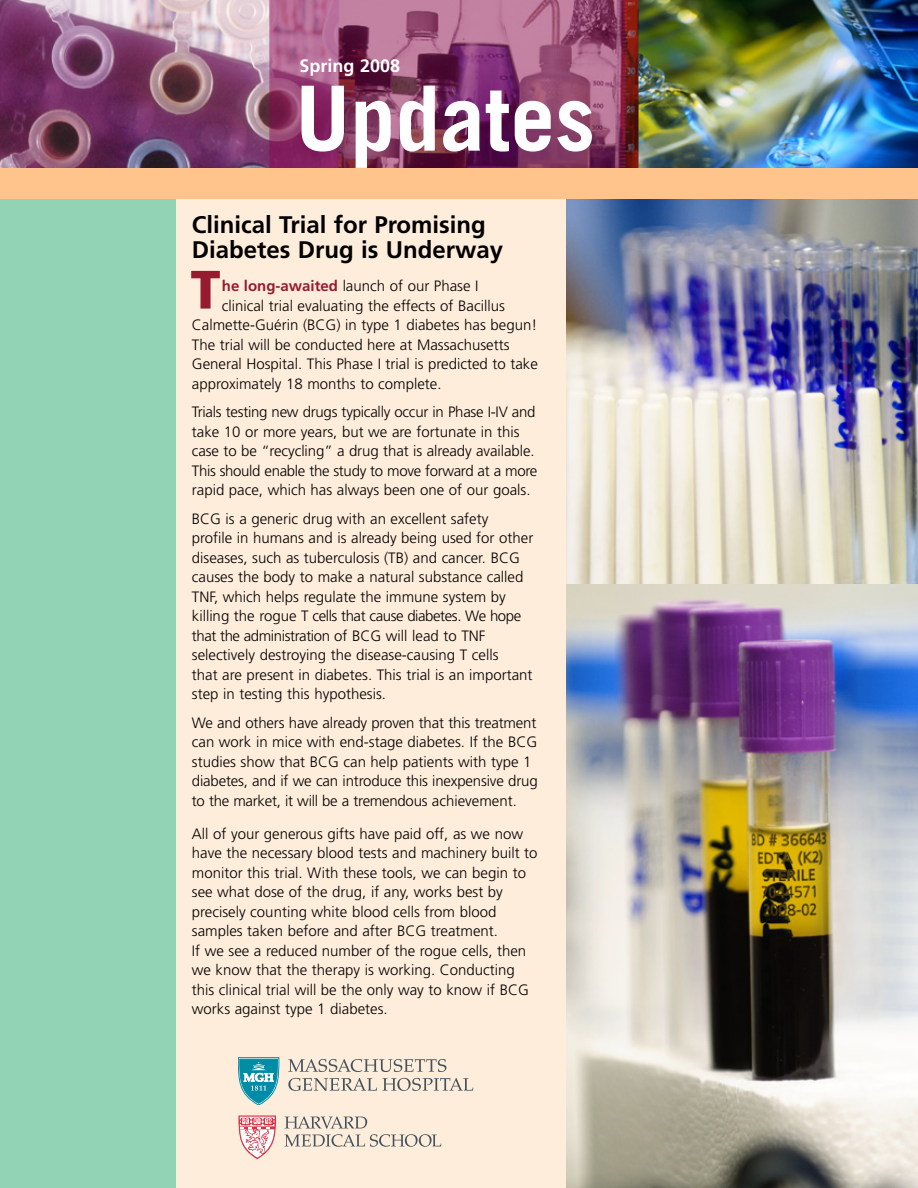
<style>
.page{position:relative;width:918px;height:1188px;background:#fff}
.page>*{position:absolute;margin:0;border:0;box-sizing:border-box;transform-origin:0 0}
.t1{font:700 90px "Trade Gothic";color:#fff}
.t2{font:900 54px "Frutiger";color:#951c2e}
.t3{font:700 24px/25.5px "Frutiger";color:#000}
.t4{font:700 18px "Frutiger";color:#fff}
.t5{font:300 15px/19.5px "Frutiger";color:#000}
.s1{font-weight:700;color:#951c2e}
</style>
<div class="page">
<img style="left:566px;top:583px;width:352px;height:605px">
<img style="left:566px;top:199px;width:352px;height:384px">
<div style="left:165px;top:188px;width:401px;height:1000px;background:#ffeddc"></div>
<div style="left:0;top:0;width:176px;height:1188px;background:#93d3b5"></div>
<svg style="left:238px;top:1058px;width:41px;height:47px"></svg>
<svg style="left:288px;top:1078px;width:185px;height:13px"></svg>
<svg style="left:288px;top:1059px;width:158px;height:13px"></svg>
<svg style="left:284px;top:1116px;width:157px;height:31px"></svg>
<svg style="left:239px;top:1116px;width:37px;height:43px"></svg>
<div style="left:0;top:167px;width:918px;height:32px;background:#ffc48b"></div>
<img style="left:0;top:0;width:918px;height:168px">
<p class="t4" style="left:300px;top:58px;width:102px">Spring 2008</p>
<h1 class="t1" style="left:295px;top:86px;width:301px">Updates</h1>
<h3 class="t3" style="left:192px;top:213px;width:313px">Clinical Trial for Promising<br>Diabetes Drug is Underway</h3>
<p class="t5" style="left:222px;top:277px;width:258px"><span class="s1">he long-awaited</span> launch of our Phase I</p>
<p class="t5" style="left:222px;top:297px;width:285px">clinical trial evaluating the effects of Bacillus</p>
<p class="t5" style="left:192px;top:316px;width:347px">Calmette-Guérin (BCG) in type 1 diabetes has begun!</p>
<p class="t5" style="left:192px;top:336px;width:319px">The trial will be conducted here at Massachusetts</p>
<p class="t5" style="left:192px;top:355px;width:348px">General Hospital. This Phase I trial is predicted to take</p>
<p class="t5" style="left:192px;top:375px;width:251px">approximately 18 months to complete.</p>
<p class="t5" style="left:192px;top:403px;width:347px">Trials testing new drugs typically occur in Phase I-IV and take 10 or more years, but we are fortunate in this case to be “recycling” a drug that is already available.<br>This should enable the study to move forward at a more rapid pace, which has always been one of our goals.</p>
<p class="t5" style="left:192px;top:510px;width:343px">BCG is a generic drug with an excellent safety<br>profile in humans and is already being used for other diseases, such as tuberculosis (TB) and cancer. BCG causes the body to make a natural substance called TNF, which helps regulate the immune system by killing the rogue T cells that cause diabetes. We hope that the administration of BCG will lead to TNF selectively destroying the disease-causing T cells<br>that are present in diabetes. This trial is an important step in testing this hypothesis.</p>
<p class="t5" style="left:192px;top:714px;width:347px">We and others have already proven that this treatment can work in mice with end-stage diabetes. If the BCG studies show that BCG can help patients with type 1 diabetes, and if we can introduce this inexpensive drug to the market, it will be a tremendous achievement.</p>
<p class="t5" style="left:192px;top:825px;width:347px">All of your generous gifts have paid off, as we now have the necessary blood tests and machinery built to monitor this trial. With these tools, we can begin to see what dose of the drug, if any, works best by precisely counting white blood cells from blood samples taken before and after BCG treatment.<br>If we see a reduced number of the rogue cells, then we know that the therapy is working. Conducting this clinical trial will be the only way to know if BCG works against type 1 diabetes.</p>
<h2 class="t2" style="left:190px;top:268px;width:32px">T</h2>
</div>
